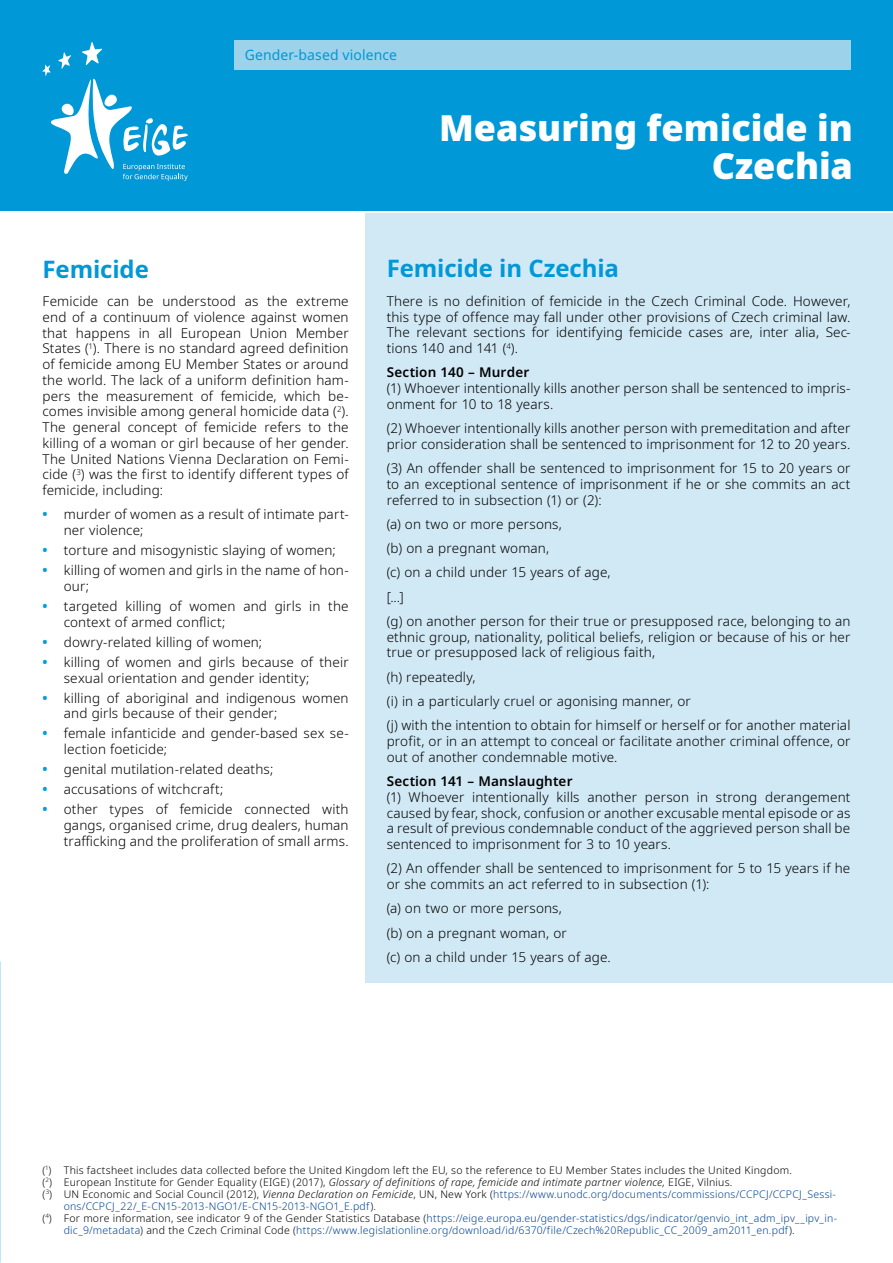
<style>
.page{position:relative;width:893px;height:1263px;background:#fff}
.page>*{position:absolute;margin:0;border:0;box-sizing:border-box;transform-origin:0 0}
.Titel{font:900 36px/38.2px "Noto Sans";color:#fff;text-align:right}
.Headlines{font:700 24px "Noto Sans";letter-spacing:-.005em;color:#0098d7}
.Default{font:14.25px "Noto Sans";letter-spacing:.01em;color:#0098d7}
.Body_text{font:300 13.5px/15.8px "Noto Sans";letter-spacing:.01em;color:#000}
.Text_subtitle{font:600 13.5px "Noto Sans";letter-spacing:.01em;color:#000}
.Footnote{font:300 10.5px/12px "Noto Sans";letter-spacing:.02em;color:#004494}
.Footnote-2{font:italic 300 10.5px "Noto Sans";letter-spacing:.02em;color:#000}
.Footnote-3{font:300 10.5px "Noto Sans";letter-spacing:.02em;color:#000}
.s1{font-weight:700;color:#009ee0}
.s2{font-style:normal}
.s3{color:#000}
.s4{font-style:italic;color:#000}
</style>
<div class="page">
<div style="left:0;top:0;width:893px;height:210px;background:#0098d7"></div>
<svg style="left:42px;top:42px;width:146px;height:139px"></svg>
<div style="left:234px;top:41px;width:616px;height:29px;background:#9dd2eb"></div>
<div style="left:365px;top:213px;width:528px;height:770px;background:#d1e9f5"></div>
<p class="Default" style="left:245px;top:45px;width:154px">Gender-based violence</p>
<p class="Titel" style="left:439px;top:109px;width:415px">Measuring femicide in<br>Czechia</p>
<p class="Headlines" style="left:43px;top:252px;width:108px">Femicide</p>
<p class="Body_text" style="left:43px;top:294px;width:308px;text-align:justify">Femicide can be understood as the extreme end of a continuum of violence against women that happens in all European Union Member States (<sup>1</sup>). There is no standard agreed definition of femicide among EU Member States or around the world. The lack of a uniform definition ham&shy;pers the measurement of femicide, which be&shy;comes invisible among general homicide data (<sup>2</sup>).<br>The general concept of femicide refers to the killing of a woman or girl because of her gender.<br>The United Nations Vienna Declaration on Femi&shy;cide (<sup>3</sup>) was the first to identify different types of femicide, including:</p>
<p class="Body_text" style="left:64px;top:507px;width:286px;text-indent:-21px"><span class="s1">•</span> murder of women as a result of intimate part&shy;ner violence;</p>
<p class="Body_text" style="left:43px;top:543px;width:295px"><span class="s1">•</span> torture and misogynistic slaying of women;</p>
<p class="Body_text" style="left:64px;top:563px;width:286px;text-indent:-21px"><span class="s1">•</span> killing of women and girls in the name of hon&shy;our;</p>
<p class="Body_text" style="left:64px;top:598px;width:286px;text-indent:-21px"><span class="s1">•</span> targeted killing of women and girls in the context of armed conflict;</p>
<p class="Body_text" style="left:43px;top:634px;width:221px"><span class="s1">•</span> dowry-related killing of women;</p>
<p class="Body_text" style="left:64px;top:654px;width:286px;text-indent:-21px"><span class="s1">•</span> killing of women and girls because of their sexual orientation and gender identity;</p>
<p class="Body_text" style="left:64px;top:690px;width:286px;text-indent:-21px"><span class="s1">•</span> killing of aboriginal and indigenous women and girls because of their gender;</p>
<p class="Body_text" style="left:64px;top:726px;width:286px;text-indent:-21px"><span class="s1">•</span> female infanticide and gender-based sex se&shy;lection foeticide;</p>
<p class="Body_text" style="left:43px;top:761px;width:232px"><span class="s1">•</span> genital mutilation-related deaths;</p>
<p class="Body_text" style="left:43px;top:781px;width:182px"><span class="s1">•</span> accusations of witchcraft;</p>
<p class="Body_text" style="left:64px;top:801px;width:286px;text-align:justify;text-indent:-21px"><span class="s1">•</span> other types of femicide connected with gangs, organised crime, drug dealers, human trafficking and the proliferation of small arms.</p>
<p class="Headlines" style="left:387px;top:252px;width:234px">Femicide in Czechia</p>
<p class="Body_text" style="left:387px;top:293px;width:465px;text-align:justify">There is no definition of femicide in the Czech Criminal Code. However, this type of offence may fall under other provisions of Czech criminal law.<br>The relevant sections for identifying femicide cases are, inter alia, Sec&shy;tions 140 and 141 (<sup>4</sup>).</p>
<p class="Text_subtitle" style="left:387px;top:363px;width:144px">Section 140 – Murder</p>
<p class="Body_text" style="left:387px;top:381px;width:465px">(1) Whoever intentionally kills another person shall be sentenced to impris&shy;onment for 10 to 18 years.</p>
<p class="Body_text" style="left:387px;top:421px;width:465px">(2) Whoever intentionally kills another person with premeditation and after prior consideration shall be sentenced to imprisonment for 12 to 20 years.</p>
<p class="Body_text" style="left:387px;top:461px;width:465px;text-align:justify">(3) An offender shall be sentenced to imprisonment for 15 to 20 years or to an exceptional sentence of imprisonment if he or she commits an act referred to in subsection (1) or (2):</p>
<p class="Body_text" style="left:387px;top:516px;width:177px">(a) on two or more persons,</p>
<p class="Body_text" style="left:387px;top:541px;width:164px">(b) on a pregnant woman,</p>
<p class="Body_text" style="left:387px;top:565px;width:225px">(c) on a child under 15 years of age,</p>
<p class="Body_text" style="left:387px;top:589px;width:19px">[...]</p>
<p class="Body_text" style="left:387px;top:613px;width:465px;text-align:justify">(g) on another person for their true or presupposed race, belonging to an ethnic group, nationality, political beliefs, religion or because of his or her true or presupposed lack of religious faith,</p>
<p class="Body_text" style="left:387px;top:669px;width:90px">(h) repeatedly,</p>
<p class="Body_text" style="left:387px;top:693px;width:306px">(i) in a particularly cruel or agonising manner, or</p>
<p class="Body_text" style="left:387px;top:718px;width:465px;text-align:justify">(j) with the intention to obtain for himself or herself or for another material profit, or in an attempt to conceal or facilitate another criminal offence, or out of another condemnable motive.</p>
<p class="Text_subtitle" style="left:387px;top:772px;width:187px">Section 141 – Manslaughter</p>
<p class="Body_text" style="left:387px;top:789px;width:465px;text-align:justify">(1) Whoever intentionally kills another person in strong derangement caused by fear, shock, confusion or another excusable mental episode or as a result of previous condemnable conduct of the aggrieved person shall be sentenced to imprisonment for 3 to 10 years.</p>
<p class="Body_text" style="left:387px;top:861px;width:465px">(2) An offender shall be sentenced to imprisonment for 5 to 15 years if he or she commits an act referred to in subsection (1):</p>
<p class="Body_text" style="left:387px;top:901px;width:177px">(a) on two or more persons,</p>
<p class="Body_text" style="left:387px;top:925px;width:182px">(b) on a pregnant woman, or</p>
<p class="Body_text" style="left:387px;top:949px;width:226px">(c) on a child under 15 years of age.</p>
<p class="Footnote-3" style="left:43px;top:1163px;width:751px">(<sup>1</sup>) This factsheet includes data collected before the United Kingdom left the EU, so the reference to EU Member States includes the United Kingdom.</p>
<p class="Footnote-2" style="left:43px;top:1175px;width:691px"><span class="s2">(</span><sup>2</sup><span class="s2">) European Institute for Gender Equality (EIGE) (2017),</span> Glossary of definitions of rape, femicide and intimate partner violence, <span class="s2">EIGE, Vilnius.</span></p>
<p class="Footnote" style="left:64px;top:1188px;width:774px;text-indent:-21px"><span class="s3">(</span><sup>3</sup><span class="s3">) UN Economic and Social Council (2012),</span> <span class="s4">Vienna Declaration on Femicide</span><span class="s3">, UN, New York (</span>https://www.unodc.org/documents/commissions/CCPCJ/CCPCJ_Sessi&shy;ons/CCPCJ_22/_E-CN15-2013-NGO1/E-CN15-2013-NGO1_E.pdf<span class="s3">).</span></p>
<p class="Footnote" style="left:64px;top:1212px;width:775px;text-indent:-21px"><span class="s3">(</span><sup>4</sup><span class="s3">) For more information, see indicator 9 of the Gender Statistics Database (</span>https://eige.europa.eu/gender-statistics/dgs/indicator/genvio_int_adm_ipv__ipv_in&shy;dic_9/metadata<span class="s3">) and the Czech Criminal Code (</span>https://www.legislationline.org/download/id/6370/file/Czech%20Republic_CC_2009_am2011_en.pdf<span class="s3">).</span></p>
</div>
